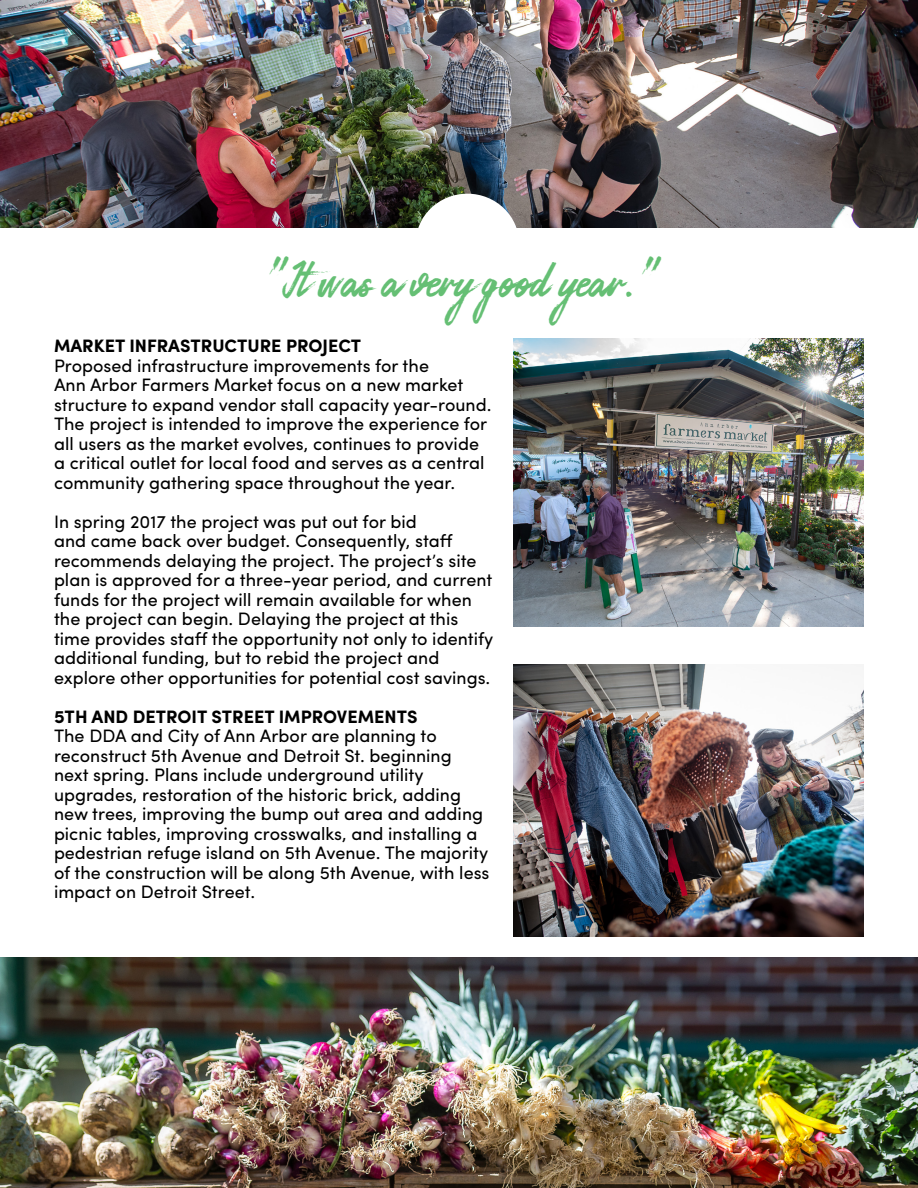
<style>
.page{position:relative;width:918px;height:1188px;background:#fff}
.page>*{position:absolute;margin:0;border:0;box-sizing:border-box;transform-origin:0 0}
.Bell_MT{font:33px "Burelom";color:#65bf74}
.t1{font:18px/19.5px "Sofia Pro";color:#000}
.t2{font:700 18px "Sofia Pro";color:#000}
</style>
<div class="page">
<img style="left:0;top:0;width:918px;height:228px">
<div style="left:416px;top:194px;width:103px;height:100px;background:#fff;border-radius:50%"></div>
<img style="left:0;top:957px;width:918px;height:231px">
<img style="left:513px;top:339px;width:351px;height:288px">
<img style="left:513px;top:664px;width:351px;height:273px">
<p class="Bell_MT" style="left:263px;top:265px;width:394px">“Itwas a verygood year.”</p>
<p class="t2" style="left:54px;top:332px;width:309px">MARKET INFRASTRUCTURE PROJECT</p>
<p class="t1" style="left:54px;top:354px;width:439px">Proposed infrastructure improvements for the<br>Ann Arbor Farmers Market focus on a new market structure to expand vendor stall capacity year-round.<br>The project is intended to improve the experience for all users as the market evolves, continues to provide a critical outlet for local food and serves as a central community gathering space throughout the year.</p>
<p class="t1" style="left:54px;top:510px;width:441px">In spring 2017 the project was put out for bid<br>and came back over budget. Consequently, staff recommends delaying the project. The project’s site plan is approved for a three-year period, and current funds for the project will remain available for when the project can begin. Delaying the project at this time provides staff the opportunity not only to identify additional funding, but to rebid the project and explore other opportunities for potential cost savings.</p>
<p class="t2" style="left:54px;top:703px;width:365px">5TH AND DETROIT STREET IMPROVEMENTS</p>
<p class="t1" style="left:54px;top:725px;width:437px">The DDA and City of Ann Arbor are planning to reconstruct 5th Avenue and Detroit St. beginning next spring. Plans include underground utility upgrades, restoration of the historic brick, adding new trees, improving the bump out area and adding picnic tables, improving crosswalks, and installing a pedestrian refuge island on 5th Avenue. The majority of the construction will be along 5th Avenue, with less impact on Detroit Street.</p>
</div>
